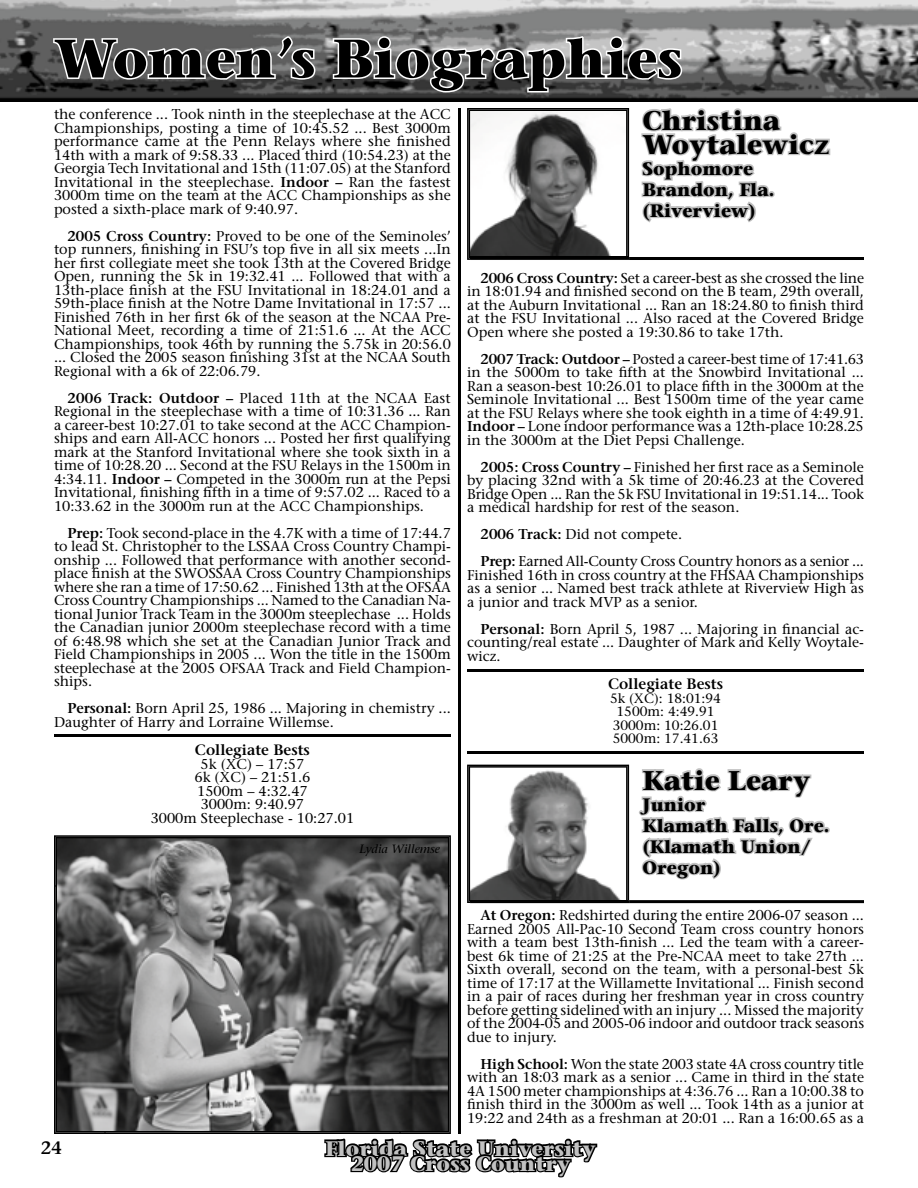
<style>
.page{position:relative;width:918px;height:1188px;background:#fff}
.page>*{position:absolute;margin:0;border:0;box-sizing:border-box;transform-origin:0 0}
.t1{font:700 54px "Stone Serif";color:#000}
.t2{font:700 27px/24px "Stone Serif";color:#000}
.t3{font:700 21px/15px "Stone Serif";color:#c1c1c1;text-align:center}
.t4{font:700 18px/21px "Stone Serif";color:#000}
.t5{font:600 18px "Stone Serif";color:#000}
.t6{font:600 15px "Stone Serif";color:#000}
.t7{font:14.25px/13.5px "Stone Serif";color:#000;text-align:justify}
.t8{font:13.5px/13.5px "Stone Serif";color:#000}
.t9{font:italic 12px "Stone Serif";color:#000}
.s1{font-weight:600}
</style>
<div class="page">
<img style="left:0;top:0;width:918px;height:102px">
<svg style="left:324px;top:1138px;width:274px;height:40px"></svg>
<svg style="left:52px;top:35px;width:265px;height:48px"></svg>
<svg style="left:331px;top:34px;width:353px;height:60px"></svg>
<svg style="left:467px;top:765px;width:397px;height:138px"></svg>
<img style="left:470px;top:900px;width:158px;height:2px">
<hr style="left:467px;top:669px;width:397px;height:3px;background:#000">
<hr style="left:467px;top:751px;width:397px;height:3px;background:#000">
<hr style="left:54px;top:734px;width:397px;height:3px;background:#000">
<svg style="left:54px;top:835px;width:397px;height:299px;background:#6d6d6d"></svg>
<img style="left:55px;top:837px;width:394px;height:50px">
<img style="left:55px;top:886px;width:50px;height:247px">
<img style="left:400px;top:886px;width:49px;height:247px">
<img style="left:105px;top:1083px;width:295px;height:50px">
<svg style="left:467px;top:108px;width:397px;height:152px"></svg>
<hr style="left:458px;top:108px;width:3px;height:1026px;background:#000">
<h1 class="t1" style="left:54px;top:24px;width:630px">Women’s Biographies</h1>
<p class="t7" style="left:54px;top:107px;width:398px">the conference ... Took ninth in the steeplechase at the ACC Championships, posting a time of 10:45.52 ... Best 3000m performance came at the Penn Relays where she finished 14th with a mark of 9:58.33 ... Placed third (10:54.23) at the Georgia Tech Invitational and 15th (11:07.05) at the Stanford Invitational in the steeplechase. <span class="s1">Indoor –</span> Ran the fastest 3000m time on the team at the ACC Championships as she posted a sixth-place mark of 9:40.97.</p>
<p class="t7" style="left:54px;top:229px;width:398px;text-indent:14px"><span class="s1">2005 Cross Country:</span> Proved to be one of the Seminoles’ top runners, finishing in FSU’s top five in all six meets ...In her first collegiate meet she took 13th at the Covered Bridge Open, running the 5k in 19:32.41 ... Followed that with a 13th-place finish at the FSU Invitational in 18:24.01 and a 59th-place finish at the Notre Dame Invitational in 17:57 ...<br>Finished 76th in her first 6k of the season at the NCAA Pre-National Meet, recording a time of 21:51.6 ... At the ACC Championships, took 46th by running the 5.75k in 20:56.0 ... Closed the 2005 season finishing 31st at the NCAA South Regional with a 6k of 22:06.79.</p>
<p class="t7" style="left:54px;top:391px;width:398px;text-indent:14px"><span class="s1">2006 Track: Outdoor –</span> Placed 11th at the NCAA East Regional in the steeplechase with a time of 10:31.36 ... Ran a career-best 10:27.01 to take second at the ACC Champion&shy;ships and earn All-ACC honors ... Posted her first qualifying mark at the Stanford Invitational where she took sixth in a time of 10:28.20 ... Second at the FSU Relays in the 1500m in 4:34.11. <span class="s1">Indoor –</span> Competed in the 3000m run at the Pepsi Invitational, finishing fifth in a time of 9:57.02 ... Raced to a 10:33.62 in the 3000m run at the ACC Championships.</p>
<p class="t7" style="left:54px;top:526px;width:398px;text-indent:14px"><span class="s1">Prep:</span> Took second-place in the 4.7K with a time of 17:44.7 to lead St. Christopher to the LSSAA Cross Country Champi&shy;onship ... Followed that performance with another second&shy;place finish at the SWOSSAA Cross Country Championships where she ran a time of 17:50.62 ... Finished 13th at the OFSAA Cross Country Championships ... Named to the Canadian Na&shy;tional Junior Track Team in the 3000m steeplechase ... Holds the Canadian junior 2000m steeplechase record with a time of 6:48.98 which she set at the Canadian Junior Track and Field Championships in 2005 ... Won the title in the 1500m steeplechase at the 2005 OFSAA Track and Field Champion&shy;ships.</p>
<p class="t7" style="left:54px;top:701px;width:398px;text-indent:14px"><span class="s1">Personal:</span> Born April 25, 1986 ... Majoring in chemistry ...<br>Daughter of Harry and Lorraine Willemse.</p>
<p class="t6" style="left:195px;top:741px;width:117px">Collegiate Bests</p>
<p class="t7" style="left:151px;top:757px;width:205px;text-align:center">5k (XC) – 17:57<br>6k (XC) – 21:51.6<br>1500m – 4:32.47<br>3000m: 9:40.97<br>3000m Steeplechase - 10:27.01</p>
<p class="t9" style="left:359px;top:841px;width:82px">Lydia Willemse</p>
<h2 class="t2" style="left:643px;top:108px;width:188px">Christina<br>Woytalewicz</h2>
<p class="t4" style="left:643px;top:158px;width:133px">Sophomore<br>Brandon, Fla. (Riverview)</p>
<p class="t7" style="left:467px;top:271px;width:399px;text-indent:14px"><span class="s1">2006 Cross Country:</span> Set a career-best as she crossed the line in 18:01.94 and finished second on the B team, 29th overall, at the Auburn Invitational ... Ran an 18:24.80 to finish third at the FSU Invitational ... Also raced at the Covered Bridge Open where she posted a 19:30.86 to take 17th.</p>
<p class="t7" style="left:467px;top:352px;width:399px;text-indent:13px"><span class="s1">2007 Track: Outdoor –</span> Posted a career-best time of 17:41.63 in the 5000m to take fifth at the Snowbird Invitational ...<br>Ran a season-best 10:26.01 to place fifth in the 3000m at the Seminole Invitational ... Best 1500m time of the year came at the FSU Relays where she took eighth in a time of 4:49.91.<br><span class="s1">Indoor –</span> Lone indoor performance was a 12th-place 10:28.25 in the 3000m at the Diet Pepsi Challenge.</p>
<p class="t7" style="left:467px;top:460px;width:398px;text-indent:13px"><span class="s1">2005: Cross Country –</span> Finished her first race as a Seminole by placing 32nd with a 5k time of 20:46.23 at the Covered Bridge Open ... Ran the 5k FSU Invitational in 19:51.14... Took a medical hardship for rest of the season.</p>
<p class="t7" style="left:481px;top:521px;width:385px;line-height:27px"><span class="s1">2006 Track:</span> Did not compete.<br><span class="s1">Prep:</span> Earned All-County Cross Country honors as a senior ...</p>
<p class="t7" style="left:467px;top:568px;width:398px">Finished 16th in cross country at the FHSAA Championships as a senior ... Named best track athlete at Riverview High as a junior and track MVP as a senior.</p>
<p class="t7" style="left:467px;top:622px;width:398px;text-indent:13px"><span class="s1">Personal:</span> Born April 5, 1987 ... Majoring in financial ac&shy;counting/real estate ... Daughter of Mark and Kelly Woytale&shy;wicz.</p>
<p class="t6" style="left:608px;top:675px;width:117px">Collegiate Bests</p>
<p class="t8" style="left:610px;top:691px;width:112px">5k (XC): 18:01:94<br>1500m: 4:49.91<br>3000m: 10:26.01<br>5000m: 17.41.63</p>
<h2 class="t2" style="left:643px;top:768px;width:169px">Katie Leary</h2>
<p class="t4" style="left:643px;top:793px;width:188px">Junior<br>Klamath Falls, Ore. (Klamath Union/<br>Oregon)</p>
<p class="t7" style="left:467px;top:909px;width:399px;text-indent:14px"><span class="s1">At Oregon:</span> Redshirted during the entire 2006-07 season ...<br>Earned 2005 All-Pac-10 Second Team cross country honors with a team best 13th-finish ... Led the team with a career&shy;best 6k time of 21:25 at the Pre-NCAA meet to take 27th ...<br>Sixth overall, second on the team, with a personal-best 5k time of 17:17 at the Willamette Invitational ... Finish second in a pair of races during her freshman year in cross country before getting sidelined with an injury ... Missed the majority of the 2004-05 and 2005-06 indoor and outdoor track seasons due to injury.</p>
<p class="t7" style="left:467px;top:1057px;width:398px;text-indent:14px"><span class="s1">High School:</span> Won the state 2003 state 4A cross country title with an 18:03 mark as a senior ... Came in third in the state 4A 1500 meter championships at 4:36.76 ... Ran a 10:00.38 to finish third in the 3000m as well ... Took 14th as a junior at 19:22 and 24th as a freshman at 20:01 ... Ran a 16:00.65 as a</p>
<p class="t5" style="left:41px;top:1136px;width:23px">24</p>
<h3 class="t3" style="left:325px;top:1140px;width:272px">Florida State University<br>2007 Cross Country</h3>
</div>
